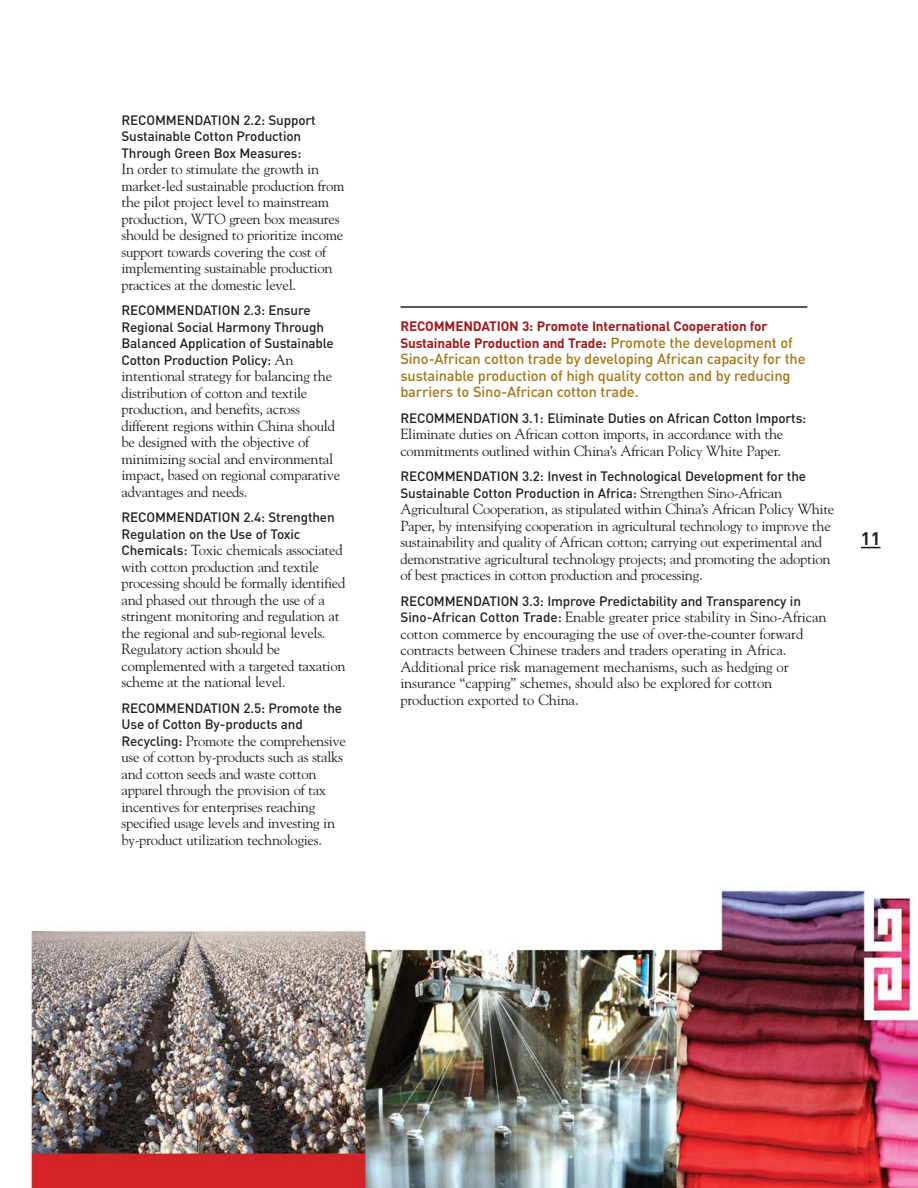
<style>
.page{position:relative;width:918px;height:1188px;background:#fff}
.page>*{position:absolute;margin:0;border:0;box-sizing:border-box;transform-origin:0 0}
.t1{font:700 18px "DIN";color:#231f20}
.t2{font:14.7px/16.5px "Goudy";letter-spacing:-.02em;color:#231f20}
.t3{font:500 14.7px/16.5px "DIN";letter-spacing:-.01em;color:#a67617}
.t4{font:500 13.5px/16.5px "DIN";letter-spacing:-.01em;color:#231f20}
.t5{font:700 13.5px/16.5px "DIN";letter-spacing:-.01em;color:#a3181c}
.s1{font-family:"Goudy";font-weight:400;font-size:14.7px}
.s2{font-family:"DIN";font-weight:500;font-size:13.5px}
.s3{font-weight:500;font-size:14.7px;color:#a67617}
</style>
<div class="page">
<img style="left:31px;top:890px;width:887px;height:298px">
<svg style="left:861px;top:547px;width:20px;height:1px"></svg>
<hr style="left:401px;top:306px;width:406px;height:2px;background:#231f20">
<p class="t4" style="left:122px;top:113px;width:196px">RECOMMENDATION 2.2: Support<br>Sustainable Cotton Production<br>Through Green Box Measures:</p>
<p class="t2" style="left:122px;top:162px;width:225px">In order to stimulate the growth in market-led sustainable production from the pilot project level to mainstream production, WTO green box measures should be designed to prioritize income support towards covering the cost of implementing sustainable production practices at the domestic level.</p>
<p class="t4" style="left:122px;top:304px;width:214px">RECOMMENDATION 2.3: Ensure<br>Regional Social Harmony Through<br>Balanced Application of Sustainable<br>Cotton Production Policy: <span class="s1">An</span></p>
<p class="t2" style="left:122px;top:369px;width:220px">intentional strategy for balancing the distribution of cotton and textile production, and benefits, across different regions within China should be designed with the objective of minimizing social and environmental impact, based on regional comparative advantages and needs.</p>
<p class="t4" style="left:122px;top:511px;width:215px">RECOMMENDATION 2.4: Strengthen<br>Regulation on the Use of Toxic</p>
<p class="t2" style="left:122px;top:543px;width:226px"><span class="s2">Chemicals:</span> Toxic chemicals associated with cotton production and textile processing should be formally identified and phased out through the use of a stringent monitoring and regulation at the regional and sub-regional levels.<br>Regulatory action should be complemented with a targeted taxation scheme at the national level.</p>
<p class="t4" style="left:122px;top:701px;width:222px">RECOMMENDATION 2.5: Promote the<br>Use of Cotton By-products and</p>
<p class="t2" style="left:122px;top:734px;width:226px"><span class="s2">Recycling:</span> Promote the comprehensive use of cotton by-products such as stalks and cotton seeds and waste cotton apparel through the provision of tax incentives for enterprises reaching specified usage levels and investing in by-product utilization technologies.</p>
<p class="t5" style="left:400px;top:320px;width:394px">RECOMMENDATION 3: Promote International Cooperation for<br>Sustainable Production and Trade: <span class="s3">Promote the development of</span></p>
<p class="t3" style="left:400px;top:353px;width:407px">Sino-African cotton trade by developing African capacity for the sustainable production of high quality cotton and by reducing barriers to Sino-African cotton trade.</p>
<p class="t4" style="left:400px;top:411px;width:408px">RECOMMENDATION 3.1: Eliminate Duties on African Cotton Imports:</p>
<p class="t2" style="left:400px;top:427px;width:385px">Eliminate duties on African cotton imports, in accordance with the commitments outlined within China’s African Policy White Paper.</p>
<p class="t4" style="left:400px;top:470px;width:407px">RECOMMENDATION 3.2: Invest in Technological Development for the<br>Sustainable Cotton Production in Africa: <span class="s1">Strengthen Sino-African</span></p>
<p class="t2" style="left:400px;top:502px;width:436px">Agricultural Cooperation, as stipulated within China’s African Policy White Paper, by intensifying cooperation in agricultural technology to improve the sustainability and quality of African cotton; carrying out experimental and demonstrative agricultural technology projects; and promoting the adoption of best practices in cotton production and processing.</p>
<p class="t4" style="left:400px;top:594px;width:402px">RECOMMENDATION 3.3: Improve Predictability and Transparency in</p>
<p class="t2" style="left:400px;top:610px;width:428px"><span class="s2">Sino-African Cotton Trade:</span> Enable greater price stability in Sino-African cotton commerce by encouraging the use of over-the-counter forward contracts between Chinese traders and traders operating in Africa.<br>Additional price risk management mechanisms, such as hedging or insurance “capping” schemes, should also be explored for cotton production exported to China.</p>
<p class="t1" style="left:861px;top:532px;width:21px">11</p>
</div>
